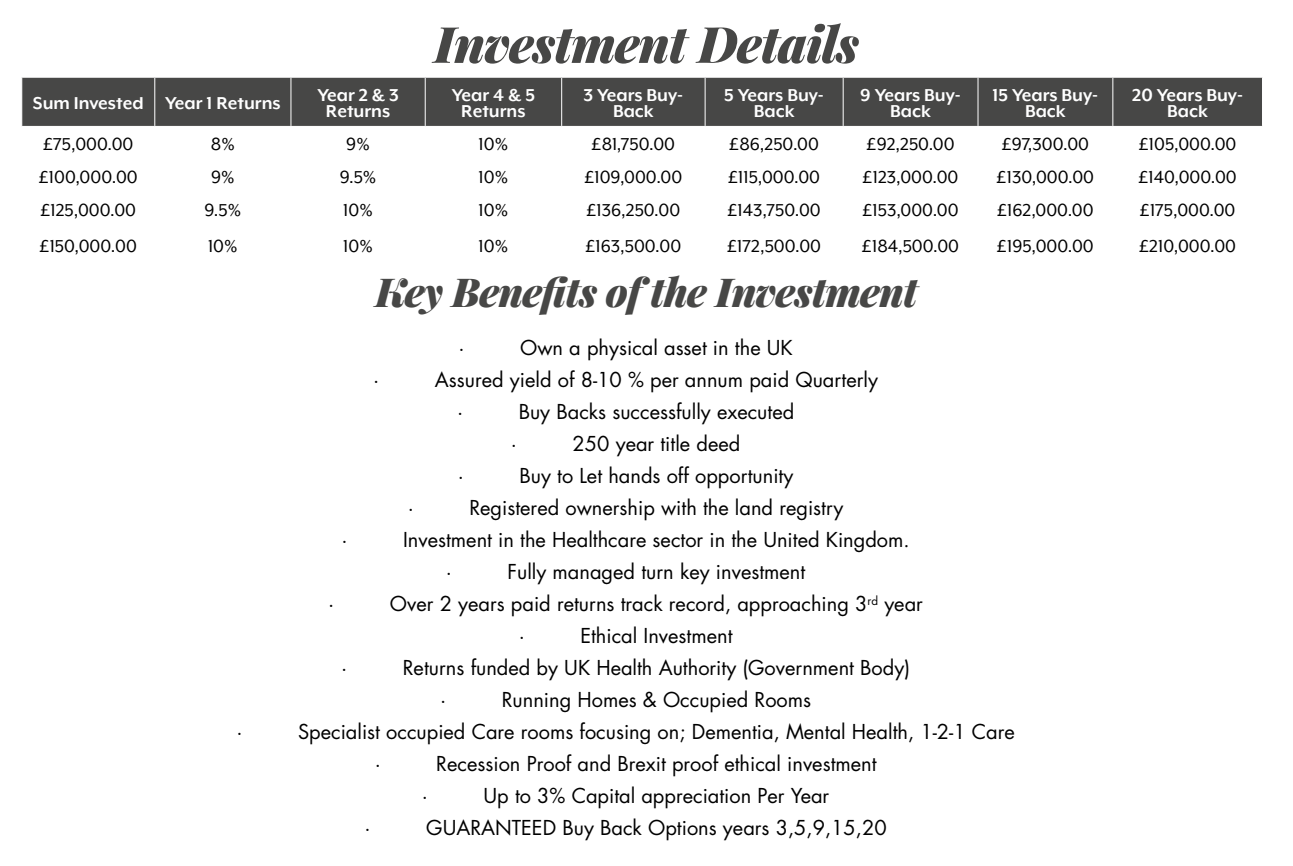
<style>
.page{position:relative;width:1293px;height:866px;background:#fff}
.page>*{position:absolute;margin:0;border:0;box-sizing:border-box;transform-origin:0 0}
.t1{font:italic 900 50px "Playfair Display";letter-spacing:-.02em;color:#474746}
.t2{font:italic 900 40px "Playfair Display";letter-spacing:-.02em;color:#474746}
.t3{font:20px/32px "Futura Std";color:#000}
.t4{font:20px "Mr Eaves XL Mod OT";color:#000}
.t5{font:700 20px/16px "Mr Eaves XL Mod OT";color:#fff;text-align:center}
</style>
<div class="page">
<div style="left:22px;top:78px;width:1239px;height:48px;background:#474746"></div>
<hr style="left:154px;top:78px;width:1px;height:48px;background:#fff">
<hr style="left:290px;top:78px;width:1px;height:48px;background:#fff">
<hr style="left:424px;top:78px;width:1px;height:48px;background:#fff">
<hr style="left:561px;top:78px;width:1px;height:48px;background:#fff">
<hr style="left:704px;top:78px;width:1px;height:48px;background:#fff">
<hr style="left:842px;top:78px;width:1px;height:48px;background:#fff">
<hr style="left:977px;top:78px;width:1px;height:48px;background:#fff">
<hr style="left:1112px;top:78px;width:1px;height:48px;background:#fff">
<h1 class="t1" style="left:434px;top:9px;width:426px">Investment Details</h1>
<p class="t5" style="left:33px;top:95px;width:249px">Sum Invested Year 1 Returns</p>
<p class="t5" style="left:317px;top:87px;width:83px">Year 2 &amp; 3<br>Returns</p>
<p class="t5" style="left:452px;top:87px;width:84px">Year 4 &amp; 5<br>Returns</p>
<p class="t5" style="left:583px;top:87px;width:101px">3 Years Buy-<br>Back</p>
<p class="t5" style="left:724px;top:87px;width:101px">5 Years Buy-<br>Back</p>
<p class="t5" style="left:860px;top:87px;width:102px">9 Years Buy-<br>Back</p>
<p class="t5" style="left:992px;top:87px;width:107px">15 Years Buy-<br>Back</p>
<p class="t5" style="left:1131px;top:87px;width:112px">20 Years Buy-<br>Back</p>
<p class="t4" style="left:43px;top:133px;width:92px">£75,000.00</p>
<p class="t4" style="left:211px;top:133px;width:25px">8%</p>
<p class="t4" style="left:346px;top:133px;width:25px">9%</p>
<p class="t4" style="left:478px;top:133px;width:31px">10%</p>
<p class="t4" style="left:591px;top:133px;width:85px">£81,750.00</p>
<p class="t4" style="left:729px;top:133px;width:91px">£86,250.00</p>
<p class="t4" style="left:866px;top:133px;width:89px">£92,250.00</p>
<p class="t4" style="left:1001px;top:133px;width:89px">£97,300.00</p>
<p class="t4" style="left:1138px;top:133px;width:99px">£105,000.00</p>
<p class="t4" style="left:39px;top:166px;width:100px">£100,000.00</p>
<p class="t4" style="left:211px;top:166px;width:25px">9%</p>
<p class="t4" style="left:339px;top:166px;width:38px">9.5%</p>
<p class="t4" style="left:478px;top:166px;width:31px">10%</p>
<p class="t4" style="left:584px;top:166px;width:99px">£109,000.00</p>
<p class="t4" style="left:728px;top:166px;width:94px">£115,000.00</p>
<p class="t4" style="left:862px;top:166px;width:97px">£123,000.00</p>
<p class="t4" style="left:996px;top:166px;width:99px">£130,000.00</p>
<p class="t4" style="left:1138px;top:166px;width:100px">£140,000.00</p>
<p class="t4" style="left:40px;top:199px;width:97px">£125,000.00</p>
<p class="t4" style="left:204px;top:199px;width:38px">9.5%</p>
<p class="t4" style="left:343px;top:199px;width:31px">10%</p>
<p class="t4" style="left:478px;top:199px;width:31px">10%</p>
<p class="t4" style="left:586px;top:199px;width:95px">£136,250.00</p>
<p class="t4" style="left:727px;top:199px;width:95px">£143,750.00</p>
<p class="t4" style="left:862px;top:199px;width:98px">£153,000.00</p>
<p class="t4" style="left:996px;top:199px;width:98px">£162,000.00</p>
<p class="t4" style="left:1139px;top:199px;width:97px">£175,000.00</p>
<p class="t4" style="left:40px;top:235px;width:99px">£150,000.00</p>
<p class="t4" style="left:208px;top:235px;width:31px">10%</p>
<p class="t4" style="left:343px;top:235px;width:31px">10%</p>
<p class="t4" style="left:478px;top:235px;width:31px">10%</p>
<p class="t4" style="left:585px;top:235px;width:97px">£163,500.00</p>
<p class="t4" style="left:727px;top:235px;width:95px">£172,500.00</p>
<p class="t4" style="left:861px;top:235px;width:99px">£184,500.00</p>
<p class="t4" style="left:996px;top:235px;width:98px">£195,000.00</p>
<p class="t4" style="left:1138px;top:235px;width:98px">£210,000.00</p>
<h2 class="t2" style="left:375px;top:264px;width:544px">Key Benefits of the Investment</h2>
<p class="t3" style="left:458px;top:332px;width:8px">·</p>
<p class="t3" style="left:520px;top:332px;width:274px">Own a physical asset in the UK</p>
<p class="t3" style="left:373px;top:364px;width:8px">·</p>
<p class="t3" style="left:457px;top:364px;width:422px;text-indent:-22px">Assured yield of 8-10 % per annum paid Quarterly ·</p>
<p class="t3" style="left:518px;top:396px;width:277px">Buy Backs successfully executed</p>
<p class="t3" style="left:511px;top:428px;width:8px">·</p>
<p class="t3" style="left:572px;top:428px;width:169px">250 year title deed</p>
<p class="t3" style="left:458px;top:460px;width:8px">·</p>
<p class="t3" style="left:519px;top:460px;width:275px">Buy to Let hands off opportunity</p>
<p class="t3" style="left:407px;top:492px;width:8px">·</p>
<p class="t3" style="left:469px;top:492px;width:375px">Registered ownership with the land registry</p>
<p class="t3" style="left:341px;top:524px;width:8px">·</p>
<p class="t3" style="left:446px;top:524px;width:465px;text-indent:-43px">Investment in the Healthcare sector in the United Kingdom. ·</p>
<p class="t3" style="left:507px;top:556px;width:299px">Fully managed turn key investment</p>
<p class="t3" style="left:328px;top:588px;width:8px">·</p>
<p class="t3" style="left:518px;top:588px;width:405px;text-indent:-129px">Over 2 years paid returns track record, approaching 3<sup>rd</sup> year ·</p>
<p class="t3" style="left:580px;top:620px;width:153px">Ethical Investment</p>
<p class="t3" style="left:341px;top:652px;width:8px">·</p>
<p class="t3" style="left:440px;top:652px;width:471px;text-indent:-37px">Returns funded by UK Health Authority (Government Body) ·</p>
<p class="t3" style="left:501px;top:684px;width:311px">Running Homes &amp; Occupied Rooms</p>
<p class="t3" style="left:236px;top:716px;width:8px">·</p>
<p class="t3" style="left:374px;top:716px;width:641px;text-indent:-77px">Specialist occupied Care rooms focusing on; Dementia, Mental Health, 1-2-1 Care ·</p>
<p class="t3" style="left:436px;top:748px;width:441px">Recession Proof and Brexit proof ethical investment</p>
<p class="t3" style="left:422px;top:780px;width:8px">·</p>
<p class="t3" style="left:483px;top:780px;width:347px">Up to 3% Capital appreciation Per Year</p>
<p class="t3" style="left:364px;top:812px;width:8px">·</p>
<p class="t3" style="left:426px;top:812px;width:462px">GUARANTEED Buy Back Options years 3,5,9,15,20</p>
</div>
